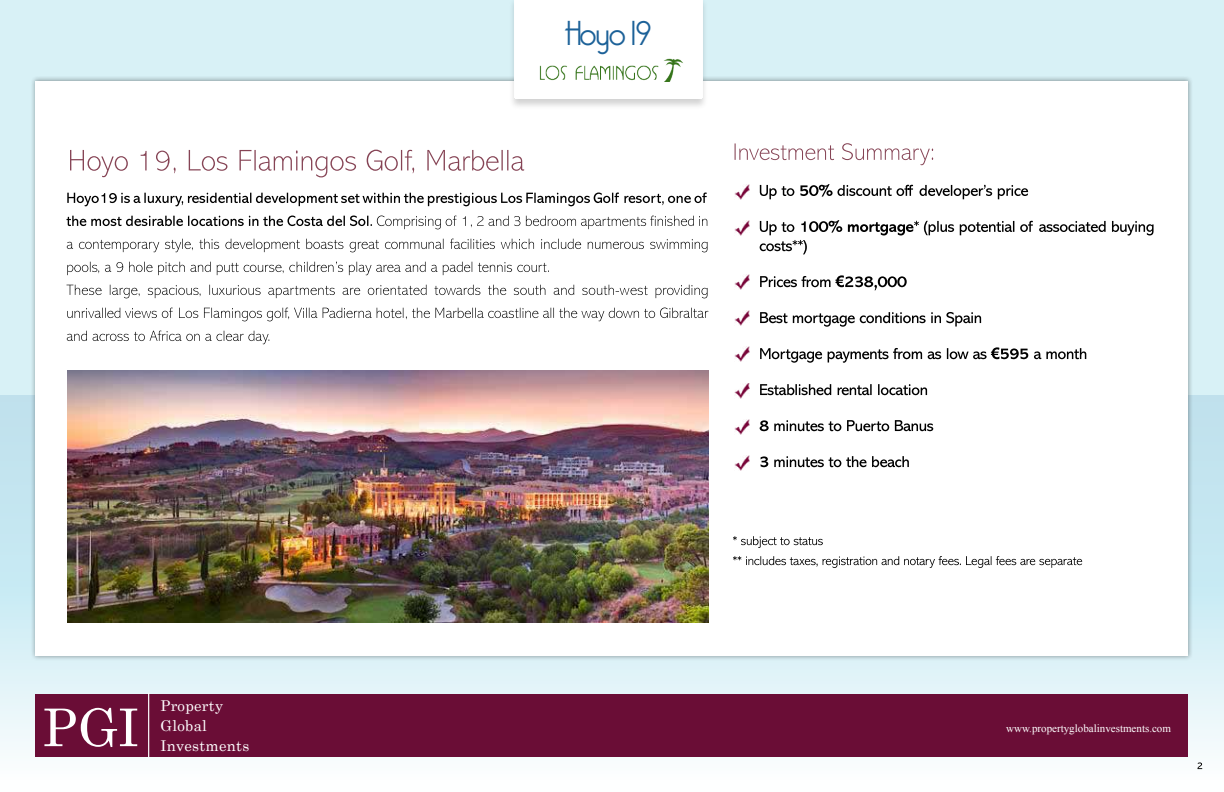
<style>
.page{position:relative;width:1224px;height:792px;background:#fff}
.page>*{position:absolute;margin:0;border:0;box-sizing:border-box;transform-origin:0 0}
.t1{font:51.9px "Century Schoolbook";color:#fff}
.t2{font:300 33.7px "Bellerose";letter-spacing:-.01em;color:#1c6198}
.t3{font:14.9px/19.7px "Century Schoolbook";letter-spacing:.02em;color:#fff}
.t4{font:11px "Times New Roman";color:#fff}
</style>
<div class="page">
<div style="left:0;top:0;width:1224px;height:395px;background:#d8f1f6"></div>
<div style="left:0;top:395px;width:1224px;height:397px;background:linear-gradient(to bottom,#b4ddeb,#f5fdfe)"></div>
<div style="left:30px;top:76px;width:1163px;height:585px;background:#000;opacity:.36"></div>
<div style="left:35px;top:81px;width:1153px;height:575px;background:#fff"></div>
<svg style="left:67px;top:331px;width:202px;height:13px"></svg>
<svg style="left:67px;top:308px;width:641px;height:13px"></svg>
<svg style="left:67px;top:285px;width:641px;height:13px"></svg>
<svg style="left:67px;top:262px;width:482px;height:13px"></svg>
<svg style="left:67px;top:239px;width:641px;height:13px"></svg>
<svg style="left:67px;top:216px;width:640px;height:13px"></svg>
<svg style="left:67px;top:193px;width:640px;height:13px"></svg>
<svg style="left:733px;top:556px;width:349px;height:12px"></svg>
<svg style="left:733px;top:536px;width:90px;height:12px"></svg>
<svg style="left:761px;top:456px;width:148px;height:11px"></svg>
<svg style="left:760px;top:420px;width:173px;height:11px"></svg>
<svg style="left:760px;top:384px;width:167px;height:11px"></svg>
<svg style="left:760px;top:347px;width:326px;height:16px"></svg>
<svg style="left:760px;top:312px;width:221px;height:15px"></svg>
<svg style="left:760px;top:275px;width:147px;height:15px"></svg>
<svg style="left:760px;top:220px;width:394px;height:34px"></svg>
<svg style="left:760px;top:184px;width:268px;height:15px"></svg>
<svg style="left:735px;top:143px;width:198px;height:22px"></svg>
<svg style="left:70px;top:150px;width:454px;height:27px"></svg>
<img style="left:68px;top:371px;width:640px;height:251px">
<img style="left:734px;top:184px;width:16px;height:16px">
<img style="left:734px;top:221px;width:16px;height:15px">
<img style="left:734px;top:310px;width:16px;height:16px">
<img style="left:734px;top:274px;width:16px;height:15px">
<img style="left:734px;top:347px;width:16px;height:15px">
<img style="left:734px;top:383px;width:16px;height:15px">
<img style="left:734px;top:419px;width:16px;height:16px">
<img style="left:734px;top:456px;width:16px;height:15px">
<div style="left:35px;top:694px;width:1153px;height:63px;background:#6a0d36"></div>
<hr style="left:148px;top:693px;width:1px;height:64px;background:#fff">
<svg style="left:1198px;top:762px;width:4px;height:7px"></svg>
<div style="left:509px;top:0;width:199px;height:110px;background:#000;opacity:.18"></div>
<div style="left:515px;top:0;width:186px;height:99px;background:#fff"></div>
<img style="left:539px;top:59px;width:144px;height:23px">
<h1 class="t1" style="left:42px;top:695px;width:98px">PGI</h1>
<h3 class="t3" style="left:161px;top:696px;width:90px">Property<br>Global<br>Investments</h3>
<h2 class="t2" style="left:565px;top:14px;width:88px">Hoyo 19</h2>
<p class="t4" style="left:1006px;top:720px;width:166px">www.propertyglobalinvestments.com</p>
</div>
